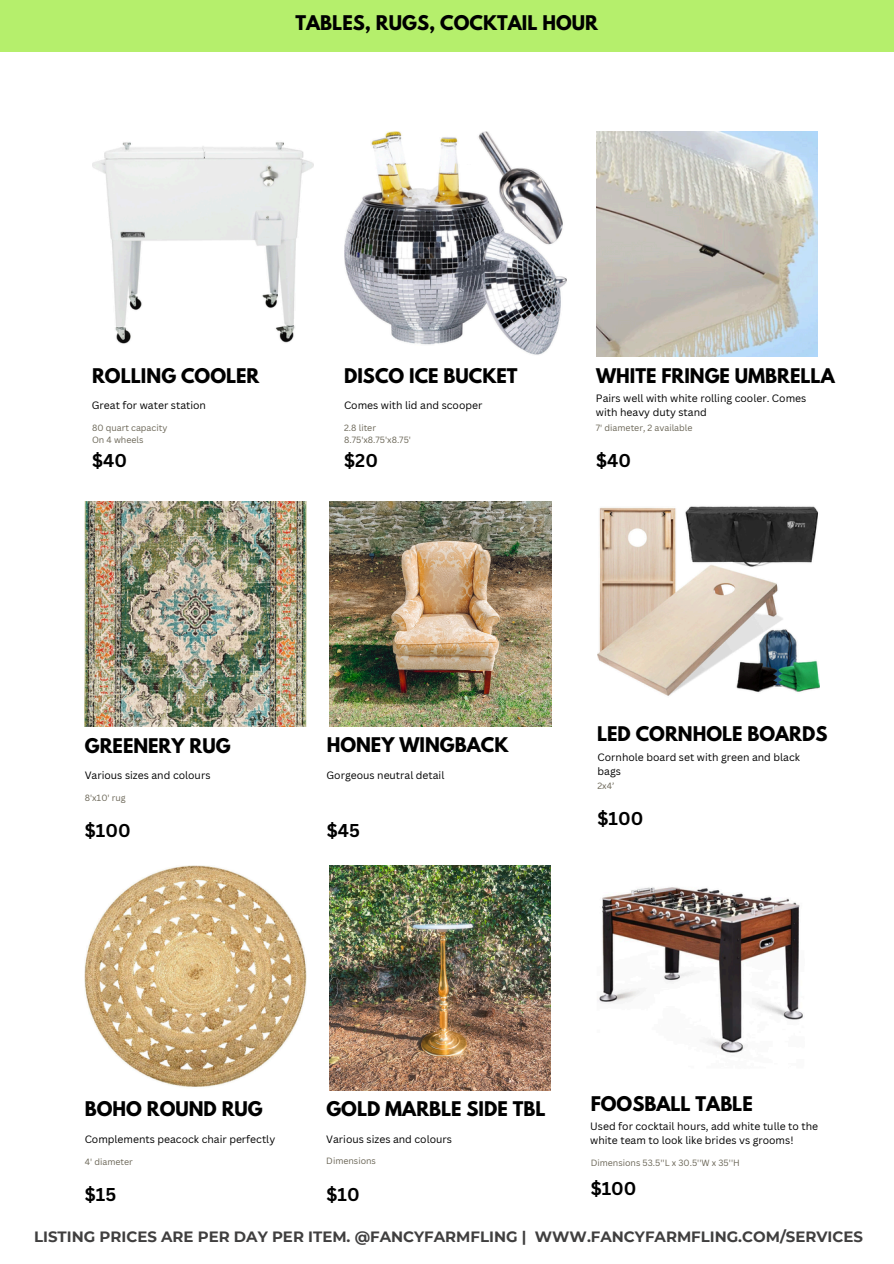
<style>
.page{position:relative;width:894px;height:1264px;background:#fff}
.page>*{position:absolute;margin:0;border:0;box-sizing:border-box;transform-origin:0 0}
.t1{font:700 18px "League Spartan";color:#000}
.t2{font:700 18px "Canva Sans";color:#000}
.t3{font:700 15px "Montserrat";color:#403f3f}
.t4{font:10.35px/13.8px "Canva Sans";color:#000}
.t5{font:8.85px "Canva Sans";color:#6b6657}
</style>
<div class="page">
<img style="left:92px;top:142px;width:222px;height:202px">
<div style="left:0;top:0;width:893px;height:51px;background:#b5ef6c"></div>
<img style="left:596px;top:131px;width:221px;height:225px">
<img style="left:329px;top:865px;width:221px;height:225px">
<img style="left:344px;top:131px;width:222px;height:224px">
<img style="left:85px;top:501px;width:221px;height:225px">
<img style="left:329px;top:501px;width:222px;height:225px">
<img style="left:597px;top:506px;width:221px;height:190px">
<img style="left:598px;top:887px;width:205px;height:166px">
<img style="left:85px;top:865px;width:221px;height:222px">
<h2 class="t1" style="left:295px;top:14px;width:304px">TABLES, RUGS, COCKTAIL HOUR</h2>
<p class="t1" style="left:92px;top:366px;width:169px">ROLLING COOLER</p>
<h1 class="t4" style="left:92px;top:398px;width:116px">Great for water station</h1>
<h4 class="t5" style="left:92px;top:421px;width:77px">80 quart capacity</h4>
<p class="t5" style="left:92px;top:433px;width:53px">On 4 wheels</p>
<p class="t2" style="left:92px;top:448px;width:36px">$40</p>
<p class="t1" style="left:344px;top:366px;width:175px">DISCO ICE BUCKET</p>
<h1 class="t4" style="left:344px;top:398px;width:140px">Comes with lid and scooper</h1>
<h1 class="t5" style="left:344px;top:421px;width:33px">2.8 liter</h1>
<h4 class="t5" style="left:344px;top:433px;width:68px">8.75'x8.75'x8.75'</h4>
<h4 class="t2" style="left:344px;top:448px;width:35px">$20</h4>
<h1 class="t1" style="left:596px;top:366px;width:240px">WHITE FRINGE UMBRELLA</h1>
<h4 class="t4" style="left:595px;top:391px;width:212px">Pairs well with white rolling cooler. Comes with heavy duty stand</h4>
<p class="t5" style="left:595px;top:421px;width:98px">7' diameter, 2 available</p>
<p class="t2" style="left:596px;top:448px;width:36px">$40</p>
<h2 class="t1" style="left:85px;top:736px;width:147px">GREENERY RUG</h2>
<h2 class="t4" style="left:85px;top:768px;width:127px">Various sizes and colours</h2>
<p class="t5" style="left:85px;top:791px;width:42px">8'x10' rug</p>
<h1 class="t2" style="left:85px;top:817px;width:47px">$100</h1>
<p class="t1" style="left:326px;top:736px;width:183px">HONEY WINGBACK</p>
<h2 class="t4" style="left:326px;top:768px;width:119px">Gorgeous neutral detail</h2>
<p class="t2" style="left:326px;top:817px;width:35px">$45</p>
<h4 class="t1" style="left:597px;top:724px;width:232px">LED CORNHOLE BOARDS</h4>
<p class="t4" style="left:597px;top:749px;width:204px">Cornhole board set with green and black bags</p>
<h2 class="t5" style="left:597px;top:779px;width:18px">2x4’</h2>
<p class="t2" style="left:597px;top:806px;width:47px">$100</p>
<h4 class="t1" style="left:85px;top:1099px;width:179px">BOHO ROUND RUG</h4>
<p class="t4" style="left:85px;top:1131px;width:192px">Complements peacock chair perfectly</p>
<h2 class="t5" style="left:85px;top:1155px;width:50px">4' diameter</h2>
<h3 class="t2" style="left:85px;top:1181px;width:33px">$15</h3>
<p class="t1" style="left:326px;top:1099px;width:220px">GOLD MARBLE SIDE TBL</p>
<h1 class="t4" style="left:326px;top:1131px;width:127px">Various sizes and colours</h1>
<h4 class="t5" style="left:326px;top:1154px;width:51px">Dimensions</h4>
<p class="t2" style="left:326px;top:1181px;width:35px">$10</p>
<h4 class="t1" style="left:590px;top:1094px;width:164px">FOOSBALL TABLE</h4>
<p class="t4" style="left:590px;top:1119px;width:229px">Used for cocktail hours, add white tulle to the white team to look like brides vs grooms!</p>
<h2 class="t5" style="left:590px;top:1156px;width:151px">Dimensions 53.5''L x 30.5''W x 35''H</h2>
<p class="t2" style="left:590px;top:1175px;width:47px">$100</p>
<h2 class="t3" style="left:34px;top:1227px;width:830px">LISTING PRICES ARE PER DAY PER ITEM. @FANCYFARMFLING | WWW.FANCYFARMFLING.COM/SERVICES</h2>
</div>
